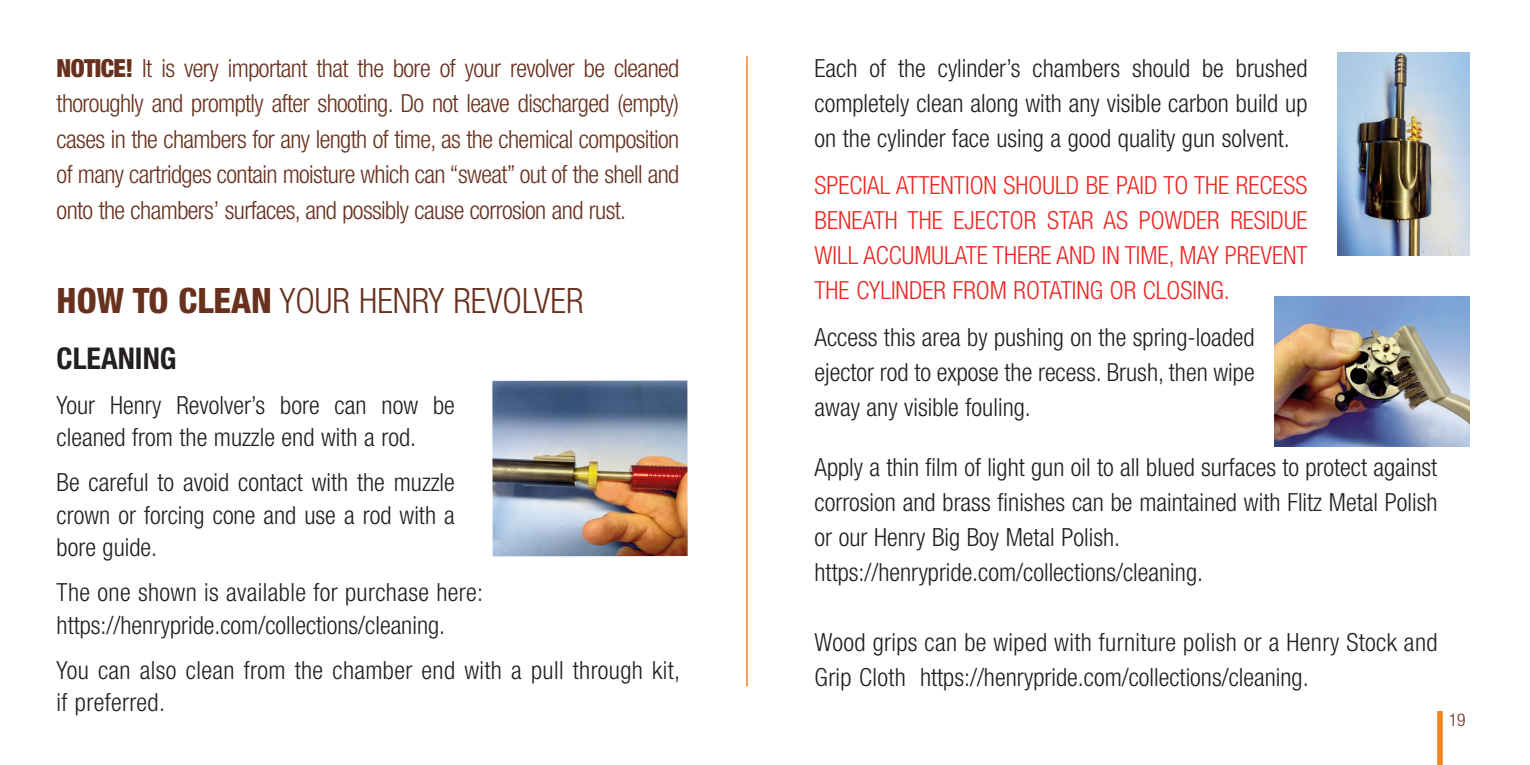
<style>
.page{position:relative;width:1530px;height:765px;background:#fff}
.page>*{position:absolute;margin:0;border:0;box-sizing:border-box;transform-origin:0 0}
.t1{font:300 condensed 35px "Helvetica Neue";color:#68311e}
.t2{font:700 condensed 30px "Helvetica Neue";color:#231f20}
.t3{font:300 condensed 25px/35px "Helvetica Neue";color:#231f20}
.t4{font:300 condensed 25px/35.5px "Helvetica Neue";letter-spacing:-.025em;color:#68311e;text-align:justify}
.t5{font:300 condensed 25px/35px "Helvetica Neue";color:#ed2724;text-align:justify}
.t6{font:300 condensed 17.5px "Helvetica Neue";color:#68311e}
.s1{font-weight:900}
.s2{font-weight:800}
</style>
<div class="page">
<div style="left:1437px;top:711px;width:5px;height:54px;background:#f58220"></div>
<hr style="left:746px;top:56px;width:2px;height:630px;background:#f58220">
<img style="left:1275px;top:296px;width:195px;height:150px">
<img style="left:492px;top:381px;width:196px;height:175px">
<img style="left:1338px;top:52px;width:132px;height:203px">
<p class="t4" style="left:57px;top:50px;width:624px"><span class="s1">NOTICE!</span> It is very important that the bore of your revolver be cleaned thoroughly and promptly after shooting. Do not leave discharged (empty) cases in the chambers for any length of time, as the chemical composition of many cartridges contain moisture which can “sweat” out of the shell and onto the chambers’ surfaces, and possibly cause corrosion and rust.</p>
<p class="t1" style="left:57px;top:280px;width:528px"><span class="s2">HOW TO CLEAN</span> YOUR HENRY REVOLVER</p>
<p class="t2" style="left:57px;top:340px;width:121px">CLEANING</p>
<p class="t3" style="left:57px;top:389px;width:400px;line-height:32.5px">Your Henry Revolver’s bore can now be cleaned from the muzzle end with a rod.</p>
<p class="t3" style="left:57px;top:466px;width:400px;line-height:32.5px;text-align:justify">Be careful to avoid contact with the muzzle crown or forcing cone and use a rod with a bore guide.</p>
<p class="t3" style="left:57px;top:576px;width:428px;line-height:32.5px">The one shown is available for purchase here: https://henrypride.com/collections/cleaning.</p>
<p class="t3" style="left:57px;top:653px;width:625px;line-height:32.5px">You can also clean from the chamber end with a pull through kit, if preferred.</p>
<p class="t3" style="left:815px;top:50px;width:495px;text-align:justify">Each of the cylinder’s chambers should be brushed completely clean along with any visible carbon build up on the cylinder face using a good quality gun solvent.</p>
<p class="t5" style="left:815px;top:167px;width:495px">SPECIAL ATTENTION SHOULD BE PAID TO THE RECESS BENEATH THE EJECTOR STAR AS POWDER RESIDUE WILL ACCUMULATE THERE AND IN TIME, MAY PREVENT THE CYLINDER FROM ROTATING OR CLOSING.</p>
<p class="t3" style="left:815px;top:320px;width:442px;text-align:justify">Access this area by pushing on the spring-loaded ejector rod to expose the recess. Brush, then wipe away any visible fouling.</p>
<p class="t3" style="left:815px;top:450px;width:624px">Apply a thin film of light gun oil to all blued surfaces to protect against corrosion and brass finishes can be maintained with Flitz Metal Polish or our Henry Big Boy Metal Polish. https://henrypride.com/collections/cleaning.</p>
<p class="t3" style="left:815px;top:625px;width:625px">Wood grips can be wiped with furniture polish or a Henry Stock and<br>Grip Cloth https://henrypride.com/collections/cleaning.</p>
<p class="t6" style="left:1449px;top:710px;width:18px">19</p>
</div>
